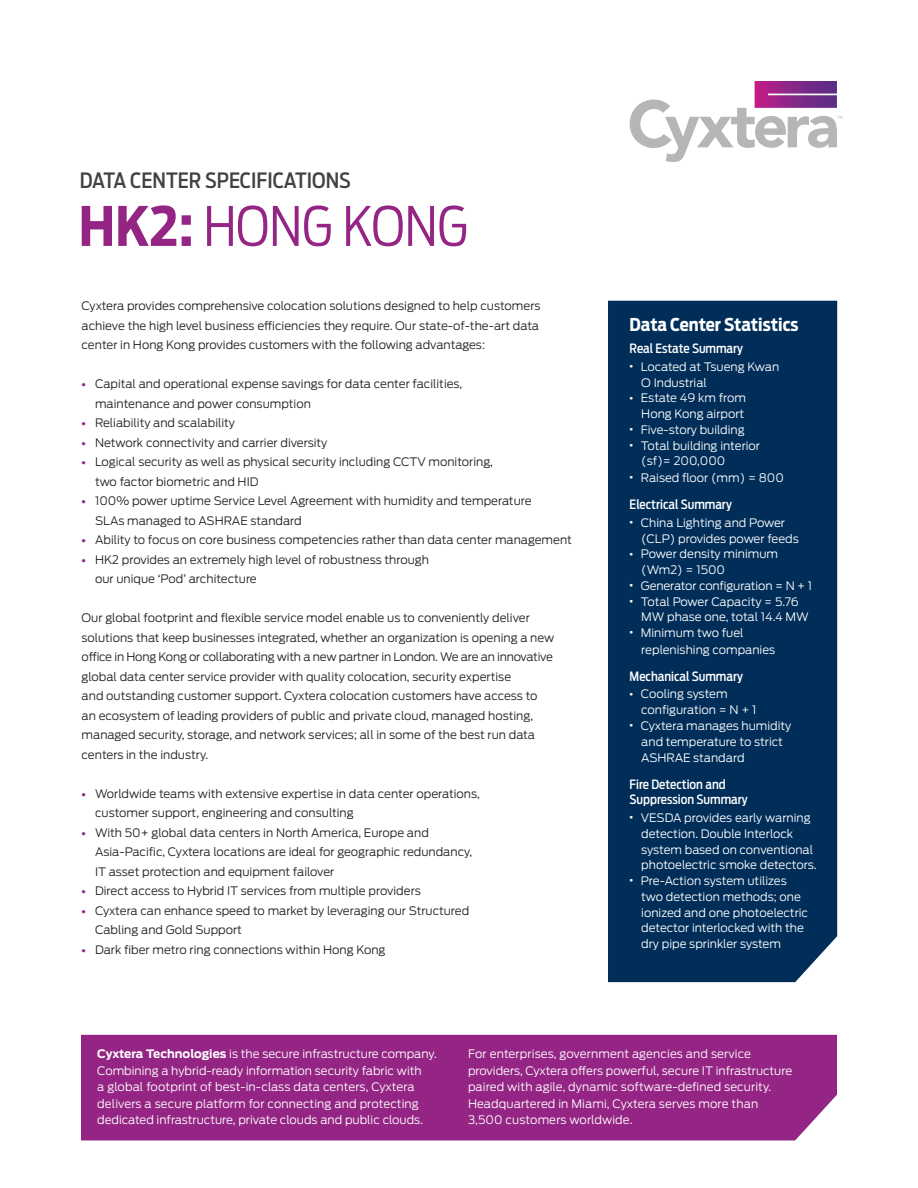
<style>
.page{position:relative;width:918px;height:1188px;background:#fff}
.page>*{position:absolute;margin:0;border:0;box-sizing:border-box;transform-origin:0 0}
.t1{font:300 54px "Antenna Cond";color:#942584}
.t2{font:500 21px "Antenna Cond";color:#414142}
.t3{font:700 17.7px "Antenna Cond";color:#fff}
.White_Subheadings{font:500 12.75px/15px "Antenna Cond";color:#fff}
.Body_Paragraph{font:300 11.7px/19.5px "Antenna";color:#231f20}
.t4{font:300 11.7px/15.8px "Antenna";color:#fff}
.s1{font-weight:700}
.s2{font-family:"Helvetica";font-size:9px;color:#942584}
.s3{font-family:"Helvetica";font-size:7.5px}
</style>
<div class="page">
<svg style="left:630px;top:81px;width:213px;height:81px"></svg>
<div style="left:608px;top:301px;width:229px;height:681px;background:#002e59"></div>
<div style="left:81px;top:1035px;width:756px;height:105px;background:#942584"></div>
<h2 class="t2" style="left:80px;top:168px;width:272px">DATA CENTER SPECIFICATIONS</h2>
<p class="t1" style="left:79px;top:194px;width:391px"><span class="s1">HK2:</span> HONG KONG</p>
<p class="Body_Paragraph" style="left:82px;top:296px;width:460px;text-align:justify">Cyxtera provides comprehensive colocation solutions designed to help customers achieve the high level business efficiencies they require. Our state-of-the-art data center in Hong Kong provides customers with the following advantages:</p>
<p class="Body_Paragraph" style="left:95px;top:374px;width:369px;text-indent:-14px"><span class="s2">•</span> Capital and operational expense savings for data center facilities, maintenance and power consumption</p>
<p class="Body_Paragraph" style="left:82px;top:413px;width:155px"><span class="s2">•</span> Reliability and scalability</p>
<p class="Body_Paragraph" style="left:82px;top:433px;width:247px"><span class="s2">•</span> Network connectivity and carrier diversity</p>
<p class="Body_Paragraph" style="left:95px;top:452px;width:399px;text-indent:-14px"><span class="s2">•</span> Logical security as well as physical security including CCTV monitoring, two factor biometric and HID</p>
<p class="Body_Paragraph" style="left:95px;top:491px;width:438px;text-indent:-14px"><span class="s2">•</span> 100% power uptime Service Level Agreement with humidity and temperature<br>SLAs managed to ASHRAE standard</p>
<p class="Body_Paragraph" style="left:82px;top:530px;width:492px"><span class="s2">•</span> Ability to focus on core business competencies rather than data center management</p>
<p class="Body_Paragraph" style="left:95px;top:550px;width:335px;text-indent:-14px"><span class="s2">•</span> HK2 provides an extremely high level of robustness through our unique ‘Pod’ architecture</p>
<p class="Body_Paragraph" style="left:82px;top:608px;width:474px">Our global footprint and flexible service model enable us to conveniently deliver solutions that keep businesses integrated, whether an organization is opening a new office in Hong Kong or collaborating with a new partner in London. We are an innovative global data center service provider with quality colocation, security expertise<br>and outstanding customer support. Cyxtera colocation customers have access to an ecosystem of leading providers of public and private cloud, managed hosting, managed security, storage, and network services; all in some of the best run data centers in the industry.</p>
<p class="Body_Paragraph" style="left:95px;top:784px;width:386px;text-indent:-14px"><span class="s2">•</span> Worldwide teams with extensive expertise in data center operations, customer support, engineering and consulting</p>
<p class="Body_Paragraph" style="left:95px;top:823px;width:379px;text-indent:-14px"><span class="s2">•</span> With 50+ global data centers in North America, Europe and<br>Asia-Pacific, Cyxtera locations are ideal for geographic redundancy,<br>IT asset protection and equipment failover</p>
<p class="Body_Paragraph" style="left:82px;top:881px;width:341px"><span class="s2">•</span> Direct access to Hybrid IT services from multiple providers</p>
<p class="Body_Paragraph" style="left:95px;top:901px;width:376px;text-indent:-14px"><span class="s2">•</span> Cyxtera can enhance speed to market by leveraging our Structured<br>Cabling and Gold Support</p>
<p class="Body_Paragraph" style="left:82px;top:940px;width:305px"><span class="s2">•</span> Dark fiber metro ring connections within Hong Kong</p>
<h3 class="t3" style="left:630px;top:314px;width:170px">Data Center Statistics</h3>
<p class="White_Subheadings" style="left:630px;top:341px;width:115px">Real Estate Summary</p>
<p class="t4" style="left:641px;top:359px;width:140px;text-indent:-12px"><span class="s3">•</span> Located at Tsueng Kwan<br>O Industrial</p>
<p class="t4" style="left:630px;top:390px;width:118px;text-align:right"><span class="s3">•</span> Estate 49 km from<br>Hong Kong airport</p>
<p class="t4" style="left:630px;top:422px;width:117px"><span class="s3">•</span> Five-story building</p>
<p class="t4" style="left:641px;top:438px;width:120px;text-indent:-12px"><span class="s3">•</span> Total building interior (sf)= 200,000</p>
<p class="t4" style="left:630px;top:470px;width:156px"><span class="s3">•</span> Raised floor (mm) = 800</p>
<p class="White_Subheadings" style="left:630px;top:497px;width:104px">Electrical Summary</p>
<p class="t4" style="left:641px;top:515px;width:159px;text-indent:-12px"><span class="s3">•</span> China Lighting and Power (CLP) provides power feeds</p>
<p class="t4" style="left:641px;top:546px;width:138px;text-indent:-12px"><span class="s3">•</span> Power density minimum (Wm2) = 1500</p>
<p class="t4" style="left:630px;top:578px;width:184px"><span class="s3">•</span> Generator configuration = N + 1</p>
<p class="t4" style="left:641px;top:593px;width:169px;text-indent:-12px"><span class="s3">•</span> Total Power Capacity = 5.76<br>MW phase one, total 14.4 MW</p>
<p class="t4" style="left:641px;top:625px;width:135px;line-height:16.5px;text-indent:-12px"><span class="s3">•</span> Minimum two fuel replenishing companies</p>
<p class="White_Subheadings" style="left:630px;top:668px;width:115px">Mechanical Summary</p>
<p class="t4" style="left:641px;top:686px;width:117px;text-indent:-12px"><span class="s3">•</span> Cooling system configuration = N + 1</p>
<p class="t4" style="left:641px;top:718px;width:152px;line-height:16.2px;text-indent:-12px"><span class="s3">•</span> Cyxtera manages humidity and temperature to strict<br>ASHRAE standard</p>
<p class="White_Subheadings" style="left:630px;top:777px;width:120px">Fire Detection and<br>Suppression Summary</p>
<p class="t4" style="left:641px;top:810px;width:177px;text-indent:-12px"><span class="s3">•</span> VESDA provides early warning detection. Double Interlock system based on conventional photoelectric smoke detectors.</p>
<p class="t4" style="left:641px;top:873px;width:168px;text-indent:-12px"><span class="s3">•</span> Pre-Action system utilizes two detection methods; one ionized and one photoelectric detector interlocked with the dry pipe sprinkler system</p>
<p class="t4" style="left:97px;top:1046px;width:341px;line-height:16.5px"><span class="s1">Cyxtera Technologies</span> is the secure infrastructure company.<br>Combining a hybrid-ready information security fabric with<br>a global footprint of best-in-class data centers, Cyxtera delivers a secure platform for connecting and protecting dedicated infrastructure, private clouds and public clouds.</p>
<p class="t4" style="left:468px;top:1046px;width:326px;line-height:16.5px">For enterprises, government agencies and service providers, Cyxtera offers powerful, secure IT infrastructure paired with agile, dynamic software-defined security.<br>Headquartered in Miami, Cyxtera serves more than 3,500 customers worldwide.</p>
</div>
